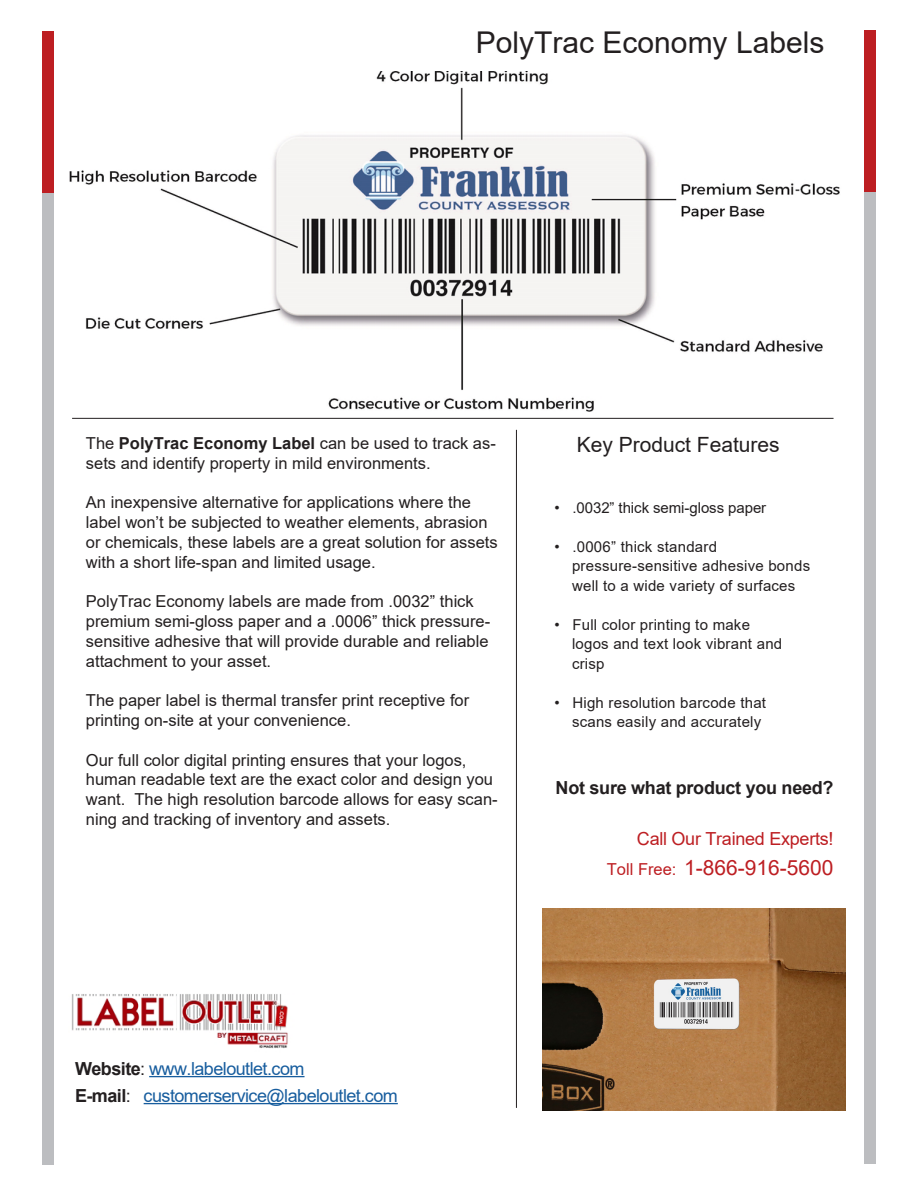
<style>
.page{position:relative;width:918px;height:1188px;background:#fff}
.page>*{position:absolute;margin:0;border:0;box-sizing:border-box;transform-origin:0 0}
.t1{font:30px "Arial";color:#231f20}
.t2{font:21px "Arial";color:#bd1e22}
.t3{font:21px "Arial";color:#231f20}
.t4{font:18px "Arial";letter-spacing:-.03em;color:#175d9e}
.t5{font:700 18px "Arial";letter-spacing:-.015em;color:#231f20}
.t6{font:18px "Arial";letter-spacing:-.015em;color:#bd1e22}
.t7{font:16.5px/19.8px "Arial";color:#231f20}
.t8{font:15px "Arial";letter-spacing:.015em;color:#231f20}
.t9{font:15px "Arial";letter-spacing:-.005em;color:#231f20}
.s1{font-weight:700}
.s2{font-size:16.5px}
.s3{font-weight:700;color:#231f20}
.s4{color:#231f20}
</style>
<div class="page">
<img style="left:69px;top:71px;width:771px;height:347px">
<div style="left:864px;top:30px;width:12px;height:162px;background:#bd1e22"></div>
<div style="left:864px;top:192px;width:12px;height:972px;background:#bcbdc0"></div>
<div style="left:42px;top:32px;width:12px;height:162px;background:#bd1e22"></div>
<div style="left:42px;top:194px;width:12px;height:972px;background:#bcbdc0"></div>
<hr style="left:72px;top:418px;width:762px;height:1px;background:#231f20">
<hr style="left:516px;top:430px;width:1px;height:678px;background:#231f20">
<img style="left:542px;top:908px;width:304px;height:203px">
<img style="left:71px;top:994px;width:217px;height:54px">
<hr style="left:149px;top:1076px;width:156px;height:1px;background:#175d9e">
<hr style="left:144px;top:1103px;width:254px;height:1px;background:#175d9e">
<p class="t1" style="left:476px;top:22px;width:350px">PolyTrac Economy Labels</p>
<p class="t7" style="left:86px;top:433px;width:411px">The <span class="s1">PolyTrac Economy Label</span> can be used to track as-</p>
<p class="t3" style="left:577px;top:430px;width:205px">Key Product Features</p>
<p class="t7" style="left:86px;top:453px;width:346px">sets and identify property in mild environments.</p>
<p class="t7" style="left:86px;top:492px;width:413px">An inexpensive alternative for applications where the label won’t be subjected to weather elements, abrasion or chemicals, these labels are a great solution for assets with a short life-span and limited usage.</p>
<p class="t7" style="left:86px;top:591px;width:406px">PolyTrac Economy labels are made from .0032” thick premium semi-gloss paper and a .0006” thick pressure&shy;sensitive adhesive that will provide durable and reliable attachment to your asset.</p>
<p class="t7" style="left:86px;top:690px;width:385px">The paper label is thermal transfer print receptive for printing on-site at your convenience.</p>
<p class="t7" style="left:86px;top:750px;width:413px">Our full color digital printing ensures that your logos, human readable text are the exact color and design you want. The high resolution barcode allows for easy scan&shy;ning and tracking of inventory and assets.</p>
<p class="t9" style="left:554px;top:497px;width:213px">• .0032” thick semi-gloss paper</p>
<p class="t8" style="left:554px;top:536px;width:164px">• .0006” thick standard</p>
<p class="t8" style="left:572px;top:556px;width:240px">pressure-sensitive adhesive bonds</p>
<p class="t8" style="left:572px;top:575px;width:225px">well to a wide variety of surfaces</p>
<p class="t8" style="left:554px;top:614px;width:197px">• Full color printing to make</p>
<p class="t8" style="left:572px;top:634px;width:212px">logos and text look vibrant and</p>
<p class="t8" style="left:572px;top:653px;width:34px">crisp</p>
<p class="t8" style="left:554px;top:692px;width:213px">• High resolution barcode that</p>
<p class="t8" style="left:572px;top:712px;width:191px">scans easily and accurately</p>
<p class="t5" style="left:556px;top:775px;width:279px">Not sure what product you need?</p>
<p class="t6" style="left:637px;top:827px;width:198px">Call Our Trained Experts!</p>
<p class="t2" style="left:607px;top:854px;width:228px"><span class="s2">Toll Free:</span> 1-866-916-5600</p>
<p class="t4" style="left:75px;top:1056px;width:231px"><span class="s3">Website</span><span class="s4">:</span> www.labeloutlet.com</p>
<p class="t4" style="left:75px;top:1083px;width:324px"><span class="s3">E-mail</span><span class="s4">:</span> customerservice@labeloutlet.com</p>
</div>
